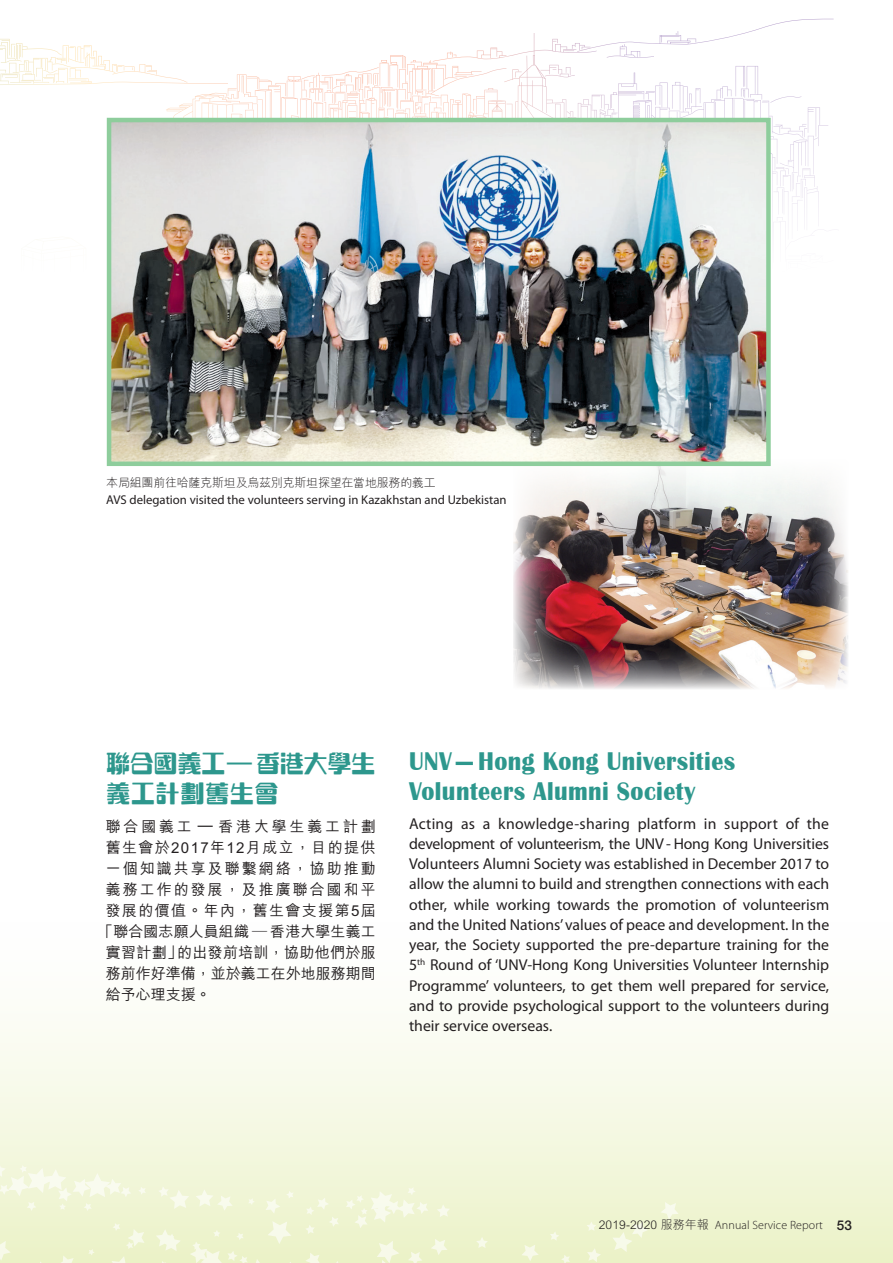
<style>
.page{position:relative;width:893px;height:1263px;background:#fff}
.page>*{position:absolute;margin:0;border:0;box-sizing:border-box;transform-origin:0 0}
.t1{font:700 26.4px/30px "Britannic";letter-spacing:.02em;color:#2d978d;scale:.91 1}
.t2{font:700 24.75px/30px "M Computer HK";letter-spacing:-.04em;color:#2d978d}
.t3{font:15.75px/20.2px "Myriad Pro";color:#231f20;text-align:justify}
.t4{font:500 15px "M Hei HK";letter-spacing:.09em;color:#231f20}
.t5{font:500 15px "M Hei HK";letter-spacing:.135em;color:#231f20}
.t6{font:500 15px "M Hei HK";letter-spacing:.005em;color:#231f20}
.t7{font:500 15px "M Hei HK";letter-spacing:.02em;color:#231f20}
.t8{font:500 15px "M Hei HK";color:#231f20}
.t9{font:500 15px "M Hei HK";letter-spacing:.185em;color:#231f20}
.t10{font:12.75px "Myriad Pro";color:#231f20}
.t11{font:300 12px "Myriad Pro";letter-spacing:.01em;color:#231f20}
.t12{font:300 12px "M Hei HK";letter-spacing:-.02em;color:#231f20}
.s1{font-family:"M Hei HK"}
.s2{font-family:"Helvetica Neue";font-weight:500;font-size:13.5px}
</style>
<div class="page">
<svg style="left:0;top:18px;width:834px;height:63px"></svg>
<svg style="left:317px;top:33px;width:511px;height:190px"></svg>
<svg style="left:0;top:18px;width:16px;height:49px"></svg>
<div style="left:0;top:689px;width:893px;height:574px;background:linear-gradient(to bottom,#fff,#f0f5d5)"></div>
<svg style="left:408px;top:1252px;width:14px;height:11px"></svg>
<svg style="left:550px;top:1231px;width:9px;height:10px"></svg>
<svg style="left:612px;top:1221px;width:36px;height:31px"></svg>
<svg style="left:476px;top:1237px;width:12px;height:11px"></svg>
<svg style="left:113px;top:1223px;width:7px;height:8px"></svg>
<svg style="left:661px;top:1202px;width:18px;height:18px"></svg>
<svg style="left:586px;top:1221px;width:10px;height:10px"></svg>
<svg style="left:305px;top:1252px;width:44px;height:11px"></svg>
<svg style="left:561px;top:1254px;width:9px;height:9px"></svg>
<svg style="left:375px;top:1241px;width:24px;height:22px"></svg>
<svg style="left:521px;top:1244px;width:18px;height:17px"></svg>
<svg style="left:431px;top:1239px;width:17px;height:16px"></svg>
<svg style="left:587px;top:1248px;width:14px;height:14px"></svg>
<svg style="left:437px;top:1204px;width:13px;height:13px"></svg>
<svg style="left:196px;top:1189px;width:37px;height:22px"></svg>
<svg style="left:138px;top:1187px;width:8px;height:8px"></svg>
<svg style="left:248px;top:1198px;width:7px;height:7px"></svg>
<svg style="left:265px;top:1198px;width:15px;height:16px"></svg>
<svg style="left:286px;top:1191px;width:8px;height:7px"></svg>
<svg style="left:158px;top:1186px;width:31px;height:23px"></svg>
<svg style="left:0;top:1162px;width:131px;height:49px;background:#f2f6dc"></svg>
<svg style="left:58px;top:1255px;width:16px;height:8px"></svg>
<svg style="left:37px;top:1261px;width:7px;height:2px"></svg>
<svg style="left:160px;top:1261px;width:6px;height:2px"></svg>
<svg style="left:156px;top:1229px;width:25px;height:22px"></svg>
<svg style="left:112px;top:1256px;width:21px;height:7px"></svg>
<svg style="left:0;top:1241px;width:11px;height:20px"></svg>
<svg style="left:88px;top:1249px;width:7px;height:6px"></svg>
<svg style="left:305px;top:1197px;width:34px;height:37px"></svg>
<svg style="left:126px;top:1229px;width:19px;height:20px"></svg>
<svg style="left:346px;top:1187px;width:82px;height:41px;background:#f1f5d8"></svg>
<svg style="left:190px;top:1221px;width:106px;height:42px;background:#eef3cf"></svg>
<img style="left:513px;top:466px;width:335px;height:223px">
<img style="left:112px;top:123px;width:654px;height:338px">
<div style="left:107px;top:118px;width:664px;height:348px;border:4px solid #8ecd9c"></div>
<p class="t12" style="left:106px;top:477px;width:331px">本局組團前往哈薩克斯坦及烏茲別克斯坦探望在當地服務的義工</p>
<p class="t10" style="left:106px;top:492px;width:402px">AVS delegation visited the volunteers serving in Kazakhstan and Uzbekistan</p>
<h2 class="t2" style="left:106px;top:748px;width:271px">聯合國義工– 香港大學生義工計劃舊生會</h2>
<p class="t9" style="left:106px;top:816px;width:272px">聯合國義工 – 香港大學生義工計劃</p>
<p class="t4" style="left:106px;top:837px;width:271px">舊生會於2017年12月成立，目的提供</p>
<p class="t5" style="left:106px;top:858px;width:271px">一個知識共享及聯繫網絡，協助推動</p>
<p class="t5" style="left:106px;top:879px;width:271px">義務工作的發展，及推廣聯合國和平</p>
<p class="t4" style="left:106px;top:900px;width:271px">發展的價值。年內，舊生會支援第5屆</p>
<p class="t6" style="left:98px;top:921px;width:279px">「聯合國志願人員組織 — 香港大學生義工</p>
<p class="t7" style="left:106px;top:942px;width:272px">實習計劃」的出發前培訓，協助他們於服</p>
<p class="t8" style="left:106px;top:963px;width:271px">務前作好準備，並於義工在外地服務期間</p>
<p class="t4" style="left:106px;top:984px;width:107px">給予心理支援。</p>
<h1 class="t1" style="left:409px;top:746px;width:360px">UNV — Hong Kong Universities<br>Volunteers Alumni Society</h1>
<p class="t3" style="left:409px;top:813px;width:422px">Acting as a knowledge-sharing platform in support of the development of volunteerism, the UNV - Hong Kong Universities Volunteers Alumni Society was established in December 2017 to allow the alumni to build and strengthen connections with each other, while working towards the promotion of volunteerism and the United Nations’ values of peace and development. In the year, the Society supported the pre-departure training for the 5<sup>th</sup> Round of ‘UNV-Hong Kong Universities Volunteer Internship Programme’ volunteers, to get them well prepared for service, and to provide psychological support to the volunteers during their service overseas.</p>
<p class="t11" style="left:599px;top:1218px;width:255px"><span class="s1">2019-2020 服務年報</span> Annual Service Report <span class="s2">53</span></p>
</div>
